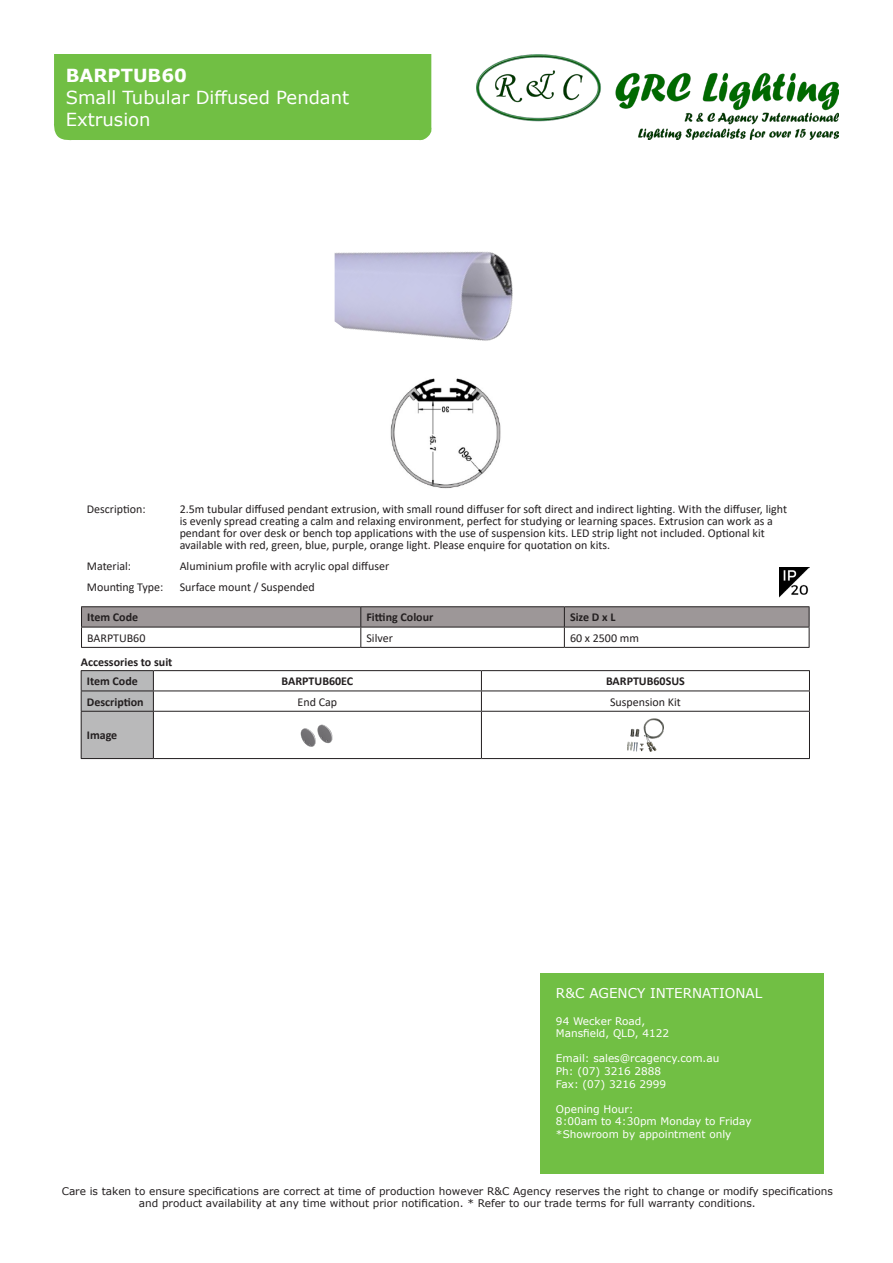
<style>
.page{position:relative;width:893px;height:1263px;background:#fff}
.page>*{position:absolute;margin:0;border:0;box-sizing:border-box;transform-origin:0 0}
.t1{font:18px/21.6px "Verdana";color:#fff}
.t2{font:700 18px "Verdana";color:#fff}
.t3{font:13.5px "Verdana";color:#fff}
.t4{font:12px/12px "Calibri";color:#231f20}
.t5{font:700 12px "Calibri";color:#231f20}
.t6{font:10.5px/12.6px "Verdana";color:#231f20;text-align:center}
.t7{font:10.5px/12.6px "Verdana";color:#fff}
</style>
<div class="page">
<div style="left:54px;top:54px;width:378px;height:87px;background:#71bf44"></div>
<img style="left:477px;top:54px;width:362px;height:85px">
<div style="left:540px;top:973px;width:283px;height:201px;background:#71bf44"></div>
<hr style="left:81px;top:606px;width:280px;height:1px;background:#231f20">
<hr style="left:361px;top:606px;width:203px;height:1px;background:#231f20">
<hr style="left:564px;top:606px;width:245px;height:1px;background:#231f20">
<svg style="left:81px;top:607px;width:729px;height:40px"></svg>
<hr style="left:81px;top:627px;width:280px;height:1px;background:#231f20">
<hr style="left:81px;top:647px;width:280px;height:1px;background:#231f20">
<hr style="left:361px;top:627px;width:203px;height:1px;background:#231f20">
<hr style="left:361px;top:647px;width:203px;height:1px;background:#231f20">
<hr style="left:564px;top:627px;width:245px;height:1px;background:#231f20">
<hr style="left:564px;top:647px;width:245px;height:1px;background:#231f20">
<div style="left:81px;top:711px;width:72px;height:47px;background:#b9b9ba"></div>
<hr style="left:81px;top:712px;width:1px;height:46px;background:#231f20">
<hr style="left:153px;top:712px;width:1px;height:46px;background:#231f20">
<hr style="left:481px;top:712px;width:1px;height:46px;background:#231f20">
<hr style="left:809px;top:712px;width:1px;height:46px;background:#231f20">
<hr style="left:81px;top:670px;width:72px;height:1px;background:#231f20">
<hr style="left:153px;top:670px;width:328px;height:1px;background:#231f20">
<hr style="left:481px;top:670px;width:329px;height:1px;background:#231f20">
<hr style="left:153px;top:690px;width:328px;height:1px;background:#231f20">
<hr style="left:481px;top:690px;width:329px;height:1px;background:#231f20">
<hr style="left:81px;top:711px;width:72px;height:1px;background:#231f20">
<hr style="left:153px;top:711px;width:328px;height:1px;background:#231f20">
<hr style="left:481px;top:711px;width:329px;height:1px;background:#231f20">
<hr style="left:81px;top:758px;width:72px;height:1px;background:#231f20">
<hr style="left:153px;top:758px;width:328px;height:1px;background:#231f20">
<hr style="left:481px;top:758px;width:329px;height:1px;background:#231f20">
<svg style="left:81px;top:671px;width:73px;height:40px;background:#afb0b1"></svg>
<svg style="left:481px;top:671px;width:1px;height:40px"></svg>
<svg style="left:809px;top:671px;width:1px;height:40px"></svg>
<img style="left:300px;top:724px;width:33px;height:23px">
<img style="left:627px;top:718px;width:37px;height:34px">
<img style="left:335px;top:251px;width:178px;height:90px">
<img style="left:780px;top:567px;width:30px;height:30px">
<img style="left:390px;top:378px;width:111px;height:111px">
<h1 class="t2" style="left:66px;top:63px;width:123px">BARPTUB60</h1>
<h1 class="t1" style="left:66px;top:86px;width:285px">Small Tubular Diffused Pendant<br>Extrusion</h1>
<p class="t4" style="left:87px;top:503px;width:60px">Description:</p>
<p class="t4" style="left:180px;top:503px;width:609px">2.5m tubular diffused pendant extrusion, with small round diffuser for soft direct and indirect lighting. With the diffuser, light is evenly spread creating a calm and relaxing environment, perfect for studying or learning spaces. Extrusion can work as a pendant for over desk or bench top applications with the use of suspension kits. LED strip light not included. Optional kit available with red, green, blue, purple, orange light. Please enquire for quotation on kits.</p>
<p class="t4" style="left:87px;top:560px;width:46px">Material:</p>
<p class="t4" style="left:180px;top:560px;width:211px">Aluminium profile with acrylic opal diffuser</p>
<p class="t4" style="left:87px;top:581px;width:78px">Mounting Type:</p>
<p class="t4" style="left:180px;top:581px;width:137px">Surface mount / Suspended</p>
<p class="t5" style="left:87px;top:609px;width:53px">Item Code</p>
<p class="t5" style="left:366px;top:609px;width:68px">Fitting Colour</p>
<p class="t5" style="left:570px;top:609px;width:47px">Size D x L</p>
<p class="t4" style="left:87px;top:631px;width:60px">BARPTUB60</p>
<p class="t4" style="left:366px;top:631px;width:28px">Silver</p>
<p class="t4" style="left:570px;top:631px;width:71px">60 x 2500 mm</p>
<p class="t5" style="left:87px;top:673px;width:53px">Item Code</p>
<p class="t5" style="left:282px;top:673px;width:73px">BARPTUB60EC</p>
<p class="t5" style="left:606px;top:673px;width:80px">BARPTUB60SUS</p>
<p class="t5" style="left:87px;top:693px;width:58px">Description</p>
<p class="t4" style="left:298px;top:695px;width:41px">End Cap</p>
<p class="t4" style="left:610px;top:695px;width:72px">Suspension Kit</p>
<p class="t5" style="left:87px;top:727px;width:32px">Image</p>
<p class="t5" style="left:81px;top:653px;width:93px">Accessories to suit</p>
<p class="t3" style="left:556px;top:983px;width:208px">R&amp;C AGENCY INTERNATIONAL</p>
<p class="t7" style="left:556px;top:1014px;width:115px">94 Wecker Road,<br>Mansfield, QLD, 4122</p>
<p class="t7" style="left:556px;top:1052px;width:165px">Email: sales@rcagency.com.au<br>Ph: (07) 3216 2888<br>Fax: (07) 3216 2999</p>
<p class="t7" style="left:556px;top:1102px;width:197px">Opening Hour:<br>8:00am to 4:30pm Monday to Friday *Showroom by appointment only</p>
<p class="t6" style="left:62px;top:1184px;width:773px">Care is taken to ensure specifications are correct at time of production however R&amp;C Agency reserves the right to change or modify specifications and product availability at any time without prior notification. * Refer to our trade terms for full warranty conditions.</p>
</div>
